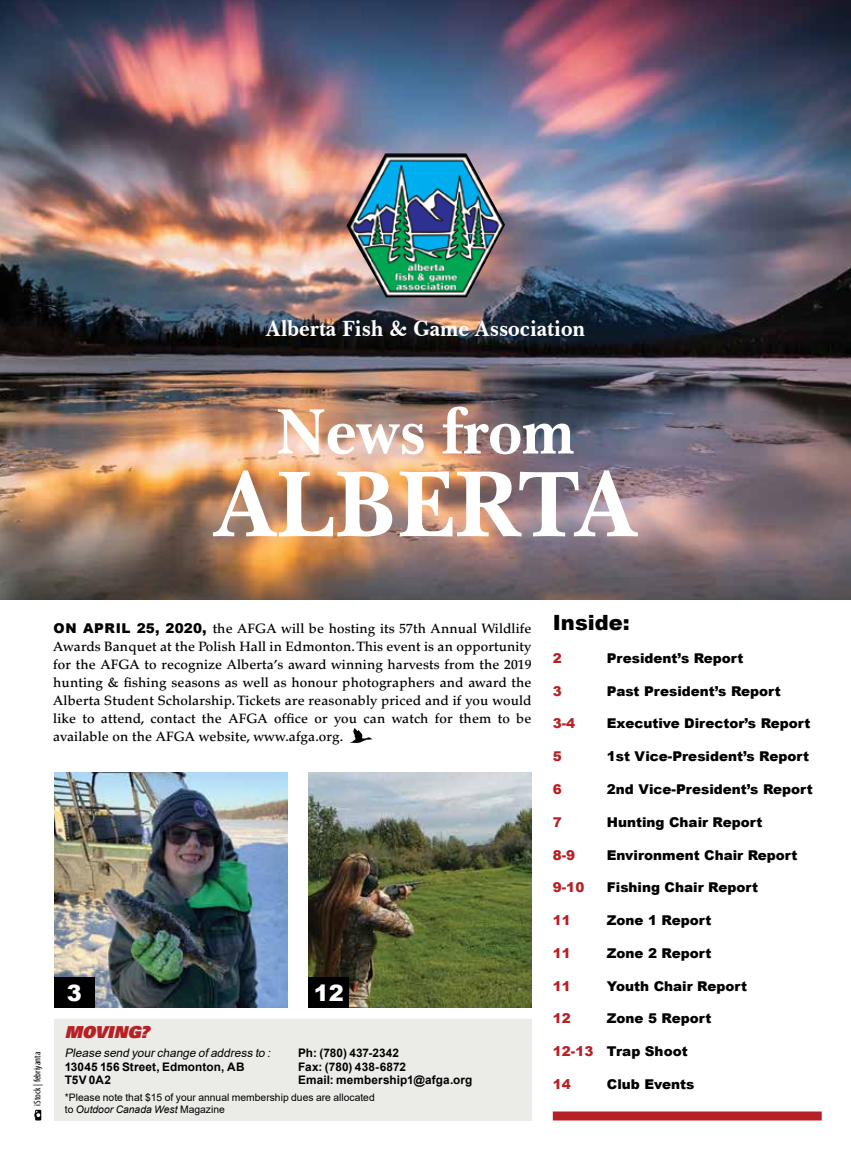
<style>
.page{position:relative;width:851px;height:1161px;background:#fff}
.page>*{position:absolute;margin:0;border:0;box-sizing:border-box;transform-origin:0 0}
.t1{font:700 95.85px "Baskerville BT";letter-spacing:-.01em;color:#fff;scale:.93 1}
.t2{font:700 65.85px "Baskerville BT";letter-spacing:-.01em;color:#fff;scale:.93 1}
.t3{font:700 22.5px "Baskerville BT";color:#fff;scale:.93 1}
.t4{font:900 22.5px "Arial";color:#fff}
.t5{font:900 21px "Arial";color:#000}
.t6{font:16.5px "Univers LT Std X Black Obl";letter-spacing:-.005em;color:#b72126}
.t7{font:500 13.5px/18px "Palatino LT Std";letter-spacing:.01em;color:#000;text-align:justify}
.t8{font:900 13.5px "Arial";color:#000}
.t9{font:900 13.5px "Arial";color:#b72126}
.t10{font:700 11.85px/13.5px "Arial";letter-spacing:.01em;color:#000}
.t11{font:italic 11.85px "Arial";color:#000}
.t12{font:10.35px/12px "Arial";color:#000}
.t13{font:condensed 9.75px "Myriad Pro";color:#000}
.s1{font-family:"Arial";font-weight:900}
.s2{font-style:italic}
.s3{color:#b72126}
</style>
<div class="page">
<img style="left:55px;top:773px;width:232px;height:235px">
<img style="left:309px;top:773px;width:222px;height:235px">
<img style="left:0;top:0;width:850px;height:600px">
<div style="left:54px;top:1019px;width:477px;height:101px;background:#ebebe7"></div>
<div style="left:552px;top:1112px;width:269px;height:8px;background:#b72126"></div>
<svg style="left:350px;top:728px;width:23px;height:15px"></svg>
<img style="left:346px;top:153px;width:39px;height:123px">
<svg style="left:34px;top:1110px;width:7px;height:10px"></svg>
<div style="left:54px;top:978px;width:40px;height:30px;background:#000"></div>
<div style="left:309px;top:978px;width:40px;height:30px;background:#000"></div>
<h3 class="t3" style="left:266px;top:313px;width:345px">Alberta Fish &amp; Game Association</h3>
<h2 class="t2" style="left:276px;top:386px;width:323px">News from</h2>
<h1 class="t1" style="left:213px;top:438px;width:458px">ALBERTA</h1>
<p class="t7" style="left:53px;top:620px;width:480px"><span class="s1">ON APRIL 25, 2020,</span> the AFGA will be hosting its 57th Annual Wildlife Awards Banquet at the Polish Hall in Edmonton. This event is an opportunity for the AFGA to recognize Alberta’s award winning harvests from the 2019 hunting &amp; fishing seasons as well as honour photographers and award the Alberta Student Scholarship. Tickets are reasonably priced and if you would like to attend, contact the AFGA office or you can watch for them to be available on the AFGA website, www.afga.org.</p>
<p class="t13" style="left:31px;top:1106px;width:55px;rotate:-90deg">iStock | febriyanta</p>
<h3 class="t4" style="left:67px;top:977px;width:17px">3</h3>
<h3 class="t4" style="left:314px;top:977px;width:32px">12</h3>
<p class="t6" style="left:65px;top:1021px;width:86px">MOVING?</p>
<p class="t10" style="left:298px;top:1046px;width:176px">Ph: (780) 437-2342<br>Fax: (780) 438-6872<br>Email: membership1@afga.org</p>
<p class="t12" style="left:65px;top:1091px;width:311px">*Please note that $15 of your annual membership dues are allocated to <span class="s2">Outdoor Canada West</span> Magazine</p>
<p class="t11" style="left:65px;top:1045px;width:210px">Please send yourchange ofaddress to :</p>
<p class="t10" style="left:65px;top:1060px;width:181px">13045 156 Street, Edmonton, AB<br>T5V 0A2</p>
<h3 class="t5" style="left:552px;top:607px;width:79px">Inside:</h3>
<p class="t9" style="left:552px;top:648px;width:11px">2</p>
<p class="t8" style="left:606px;top:648px;width:138px">President’s Report</p>
<p class="t9" style="left:552px;top:681px;width:11px">3</p>
<p class="t8" style="left:606px;top:681px;width:175px">Past President’s Report</p>
<p class="t9" style="left:552px;top:714px;width:24px">3-4</p>
<p class="t8" style="left:606px;top:714px;width:205px">Executive Director’s Report</p>
<p class="t9" style="left:552px;top:747px;width:11px">5</p>
<p class="t8" style="left:606px;top:747px;width:204px">1st Vice-President’s Report</p>
<p class="t9" style="left:552px;top:779px;width:11px">6</p>
<p class="t8" style="left:606px;top:779px;width:207px">2nd Vice-President’s Report</p>
<p class="t9" style="left:552px;top:812px;width:11px">7</p>
<p class="t8" style="left:606px;top:812px;width:157px">Hunting Chair Report</p>
<p class="t9" style="left:552px;top:845px;width:24px">8-9</p>
<p class="t8" style="left:606px;top:845px;width:192px">Environment Chair Report</p>
<p class="t9" style="left:552px;top:878px;width:33px">9-10</p>
<p class="t8" style="left:606px;top:878px;width:153px">Fishing Chair Report</p>
<p class="t9" style="left:552px;top:910px;width:20px">11</p>
<p class="t8" style="left:606px;top:910px;width:106px">Zone 1 Report</p>
<p class="t9" style="left:552px;top:943px;width:20px">11</p>
<p class="t8" style="left:606px;top:943px;width:106px">Zone 2 Report</p>
<p class="t9" style="left:552px;top:976px;width:20px">11</p>
<p class="t8" style="left:606px;top:976px;width:142px">Youth Chair Report</p>
<p class="t9" style="left:552px;top:1009px;width:20px">12</p>
<p class="t8" style="left:606px;top:1009px;width:106px">Zone 5 Report</p>
<p class="t8" style="left:552px;top:1042px;width:136px"><span class="s3">12-13</span> Trap Shoot</p>
<p class="t9" style="left:552px;top:1074px;width:20px">14</p>
<p class="t8" style="left:606px;top:1074px;width:89px">Club Events</p>
</div>
